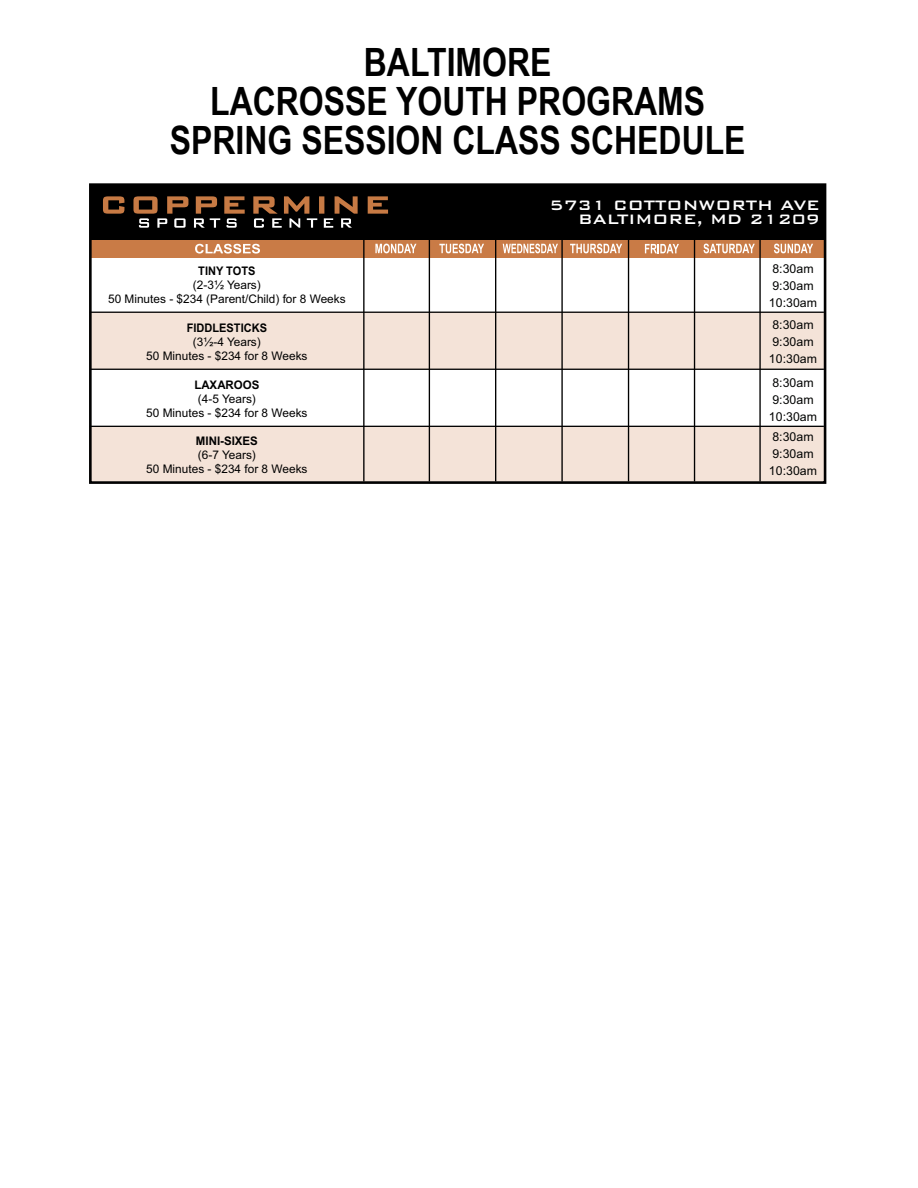
<style>
.page{position:relative;width:918px;height:1188px;background:#fff}
.page>*{position:absolute;margin:0;border:0;box-sizing:border-box;transform-origin:0 0}
.t1{font:700 39px/39px "Arial Narrow";color:#000;text-align:center}
.t2{font:500 18.3px/14.1px "Bank Gothic BT";color:#fff;text-align:right}
.t3{font:12.3px/16.8px "Arial";letter-spacing:.005em;color:#020302}
.t4{font:11.85px/14.1px "Arial";color:#000;text-align:center}
.t5{font:700 11.85px "Arial";color:#000;scale:.93 1}
.t6{font:700 11.85px "Arial";color:#000}
</style>
<div class="page">
<svg style="left:93px;top:183px;width:734px;height:301px"></svg>
<div style="left:91px;top:239px;width:733px;height:19px;background:#c97b46"></div>
<div style="left:90px;top:313px;width:734px;height:56px;background:#f4e3d8"></div>
<div style="left:90px;top:426px;width:734px;height:56px;background:#f4e3d8"></div>
<hr style="left:90px;top:312px;width:734px;height:1px;background:#000">
<hr style="left:90px;top:369px;width:734px;height:1px;background:#000">
<hr style="left:90px;top:426px;width:734px;height:1px;background:#000">
<div style="left:91px;top:185px;width:733px;height:54px;background:#000"></div>
<svg style="left:375px;top:244px;width:41px;height:9px"></svg>
<svg style="left:439px;top:244px;width:45px;height:9px"></svg>
<svg style="left:503px;top:244px;width:55px;height:9px"></svg>
<svg style="left:570px;top:244px;width:52px;height:9px"></svg>
<svg style="left:645px;top:244px;width:34px;height:9px"></svg>
<svg style="left:703px;top:244px;width:52px;height:9px"></svg>
<svg style="left:774px;top:244px;width:39px;height:9px"></svg>
<hr style="left:363px;top:235px;width:2px;height:246px;background:#000">
<hr style="left:694px;top:235px;width:1px;height:246px;background:#000">
<hr style="left:429px;top:235px;width:1px;height:246px;background:#000">
<hr style="left:495px;top:235px;width:1px;height:246px;background:#000">
<hr style="left:561px;top:235px;width:2px;height:246px;background:#000">
<hr style="left:628px;top:235px;width:1px;height:246px;background:#000">
<hr style="left:759px;top:235px;width:2px;height:246px;background:#000">
<div style="left:89px;top:183px;width:737px;height:301px;border:3px solid #000"></div>
<svg style="left:195px;top:244px;width:65px;height:10px"></svg>
<svg style="left:103px;top:196px;width:21px;height:18px"></svg>
<svg style="left:368px;top:196px;width:20px;height:18px"></svg>
<svg style="left:133px;top:196px;width:55px;height:32px"></svg>
<svg style="left:194px;top:196px;width:51px;height:32px"></svg>
<svg style="left:253px;top:196px;width:105px;height:32px"></svg>
<h1 class="t1" style="left:170px;top:40px;width:577px">BALTIMORE<br>LACROSSE YOUTH PROGRAMS<br>SPRING SESSION CLASS SCHEDULE</h1>
<p class="t5" style="left:198px;top:262px;width:63px">TINY TOTS</p>
<p class="t4" style="left:108px;top:277px;width:239px">(2-3½ Years)<br>50 Minutes - $234 (Parent/Child) for 8 Weeks</p>
<p class="t5" style="left:187px;top:319px;width:88px">FIDDLESTICKS</p>
<p class="t4" style="left:146px;top:335px;width:163px">(3½-4 Years)<br>50 Minutes - $234 for 8 Weeks</p>
<p class="t6" style="left:194px;top:376px;width:67px">LAXAROOS</p>
<p class="t4" style="left:146px;top:391px;width:163px">(4-5 Years)<br>50 Minutes - $234 for 8 Weeks</p>
<p class="t6" style="left:196px;top:432px;width:63px">MINI-SIXES</p>
<p class="t4" style="left:146px;top:447px;width:163px">(6-7 Years)<br>50 Minutes - $234 for 8 Weeks</p>
<h2 class="t2" style="left:550px;top:198px;width:272px">5731 COTTONWORTH AVE<br>BALTIMORE, MD 21209</h2>
<p class="t3" style="left:769px;top:260px;width:50px">8:30am<br>9:30am<br>10:30am</p>
<p class="t3" style="left:769px;top:316px;width:50px">8:30am<br>9:30am<br>10:30am</p>
<p class="t3" style="left:769px;top:374px;width:50px">8:30am<br>9:30am<br>10:30am</p>
<p class="t3" style="left:769px;top:428px;width:50px">8:30am<br>9:30am<br>10:30am</p>
</div>
